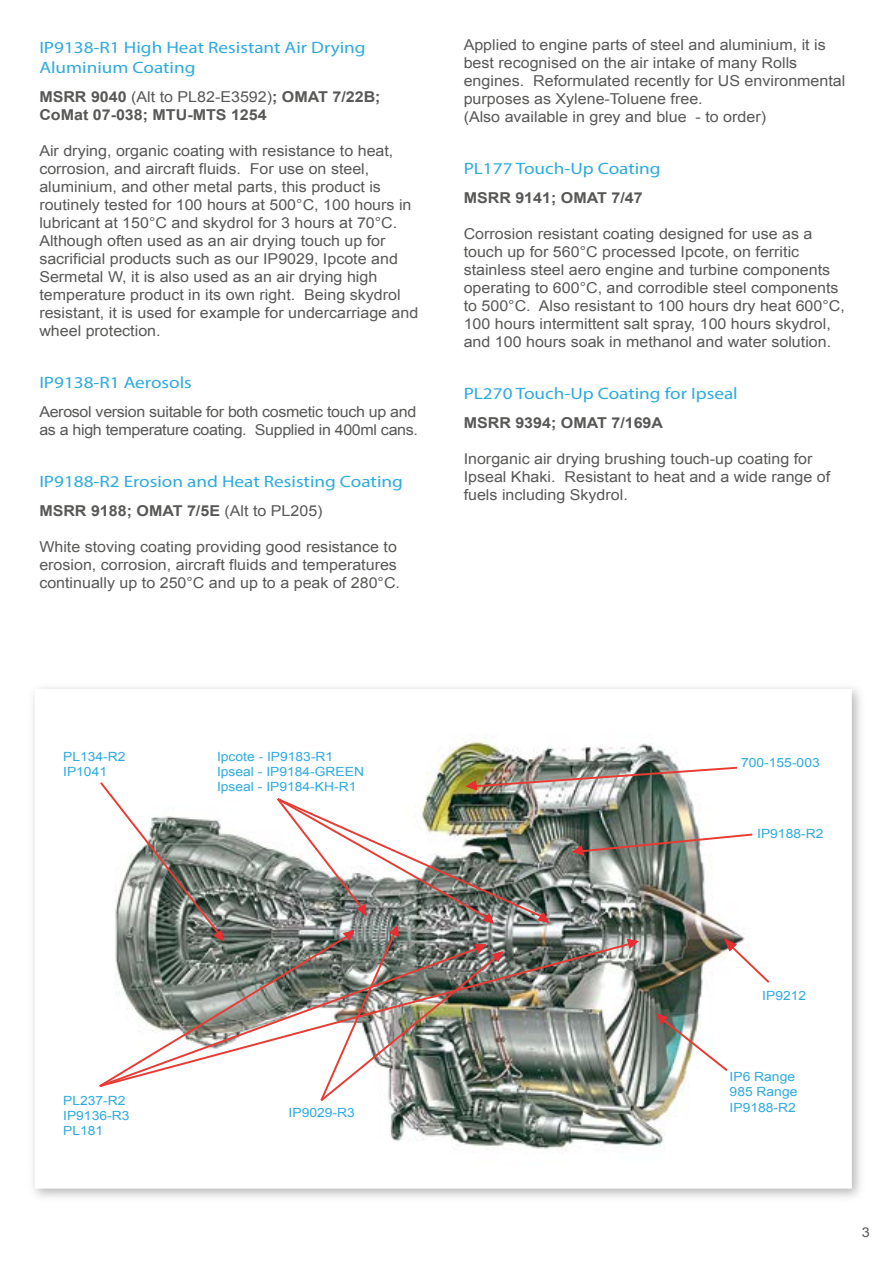
<style>
.page{position:relative;width:893px;height:1263px;background:#fff}
.page>*{position:absolute;margin:0;border:0;box-sizing:border-box;transform-origin:0 0}
.t1{font:16.5px/19.8px "Myriad Pro";color:#2dabe0;scale:1.16 1}
.t2{font:15px/18px "Arial";color:#585857;scale:1.07 1}
.t3{font:700 15px/18px "Arial";color:#585857;scale:1.07 1}
.t4{font:15px/18px "Arial";letter-spacing:-.02em;color:#585857;scale:1.07 1}
.t5{font:13.5px "Arial";color:#585857;scale:1.07 1}
.t6{font:12.6px/15.1px "Arial";color:#2dabe0;scale:1.09 1}
.s1{font-weight:400}
</style>
<div class="page">
<img style="left:389px;top:734px;width:300px;height:431px">
<img style="left:99px;top:766px;width:671px;height:337px">
<p class="t1" style="left:39px;top:37px;width:283px">IP9138-R1 High Heat Resistant Air Drying<br>Aluminium Coating</p>
<p class="t3" style="left:39px;top:88px;width:320px">MSRR 9040 <span class="s1">(Alt to PL82-E3592)</span>; OMAT 7/22B;<br>CoMat 07-038; MTU-MTS 1254</p>
<p class="t2" style="left:39px;top:142px;width:356px">Air drying, organic coating with resistance to heat, corrosion, and aircraft fluids. For use on steel, aluminium, and other metal parts, this product is routinely tested for 100 hours at 500°C, 100 hours in lubricant at 150°C and skydrol for 3 hours at 70°C.<br>Although often used as an air drying touch up for sacrificial products such as our IP9029, Ipcote and Sermetal W, it is also used as an air drying high temperature product in its own right. Being skydrol resistant, it is used for example for undercarriage and wheel protection.</p>
<p class="t1" style="left:39px;top:372px;width:133px">IP9138-R1 Aerosols</p>
<p class="t4" style="left:39px;top:403px;width:355px">Aerosol version suitable for both cosmetic touch up and as a high temperature coating. Supplied in 400ml cans.</p>
<p class="t1" style="left:39px;top:471px;width:315px">IP9188-R2 Erosion and Heat Resisting Coating</p>
<p class="t3" style="left:39px;top:502px;width:266px">MSRR 9188; OMAT 7/5E <span class="s1">(Alt to PL205)</span></p>
<p class="t2" style="left:39px;top:538px;width:339px">White stoving coating providing good resistance to erosion, corrosion, aircraft fluids and temperatures continually up to 250°C and up to a peak of 280°C.</p>
<p class="t2" style="left:464px;top:36px;width:358px">Applied to engine parts of steel and aluminium, it is best recognised on the air intake of many Rolls engines. Reformulated recently for US environmental purposes as Xylene-Toluene free.<br>(Also available in grey and blue - to order)</p>
<p class="t1" style="left:464px;top:159px;width:171px">PL177 Touch-Up Coating</p>
<p class="t3" style="left:464px;top:189px;width:169px">MSRR 9141; OMAT 7/47</p>
<p class="t2" style="left:464px;top:225px;width:358px">Corrosion resistant coating designed for use as a touch up for 560°C processed Ipcote, on ferritic stainless steel aero engine and turbine components operating to 600°C, and corrodible steel components to 500°C. Also resistant to 100 hours dry heat 600°C, 100 hours intermittent salt spray, 100 hours skydrol, and 100 hours soak in methanol and water solution.</p>
<p class="t1" style="left:464px;top:384px;width:238px">PL270 Touch-Up Coating for Ipseal</p>
<p class="t3" style="left:464px;top:414px;width:188px">MSRR 9394; OMAT 7/169A</p>
<p class="t2" style="left:464px;top:450px;width:344px">Inorganic air drying brushing touch-up coating for<br>Ipseal Khaki. Resistant to heat and a wide range of fuels including Skydrol.</p>
<p class="t6" style="left:63px;top:749px;width:59px">PL134-R2<br>IP1041</p>
<p class="t6" style="left:741px;top:755px;width:74px">700-155-003</p>
<p class="t6" style="left:217px;top:749px;width:136px">Ipcote - IP9183-R1<br>Ipseal - IP9184-GREEN<br>Ipseal - IP9184-KH-R1</p>
<p class="t6" style="left:757px;top:826px;width:62px">IP9188-R2</p>
<p class="t6" style="left:63px;top:1093px;width:62px">PL237-R2<br>IP9136-R3<br>PL181</p>
<p class="t6" style="left:289px;top:1105px;width:62px">IP9029-R3</p>
<p class="t6" style="left:762px;top:988px;width:42px">IP9212</p>
<p class="t6" style="left:730px;top:1069px;width:64px">IP6 Range<br>985 Range<br>IP9188-R2</p>
<p class="t5" style="left:862px;top:1223px;width:9px">3</p>
</div>
